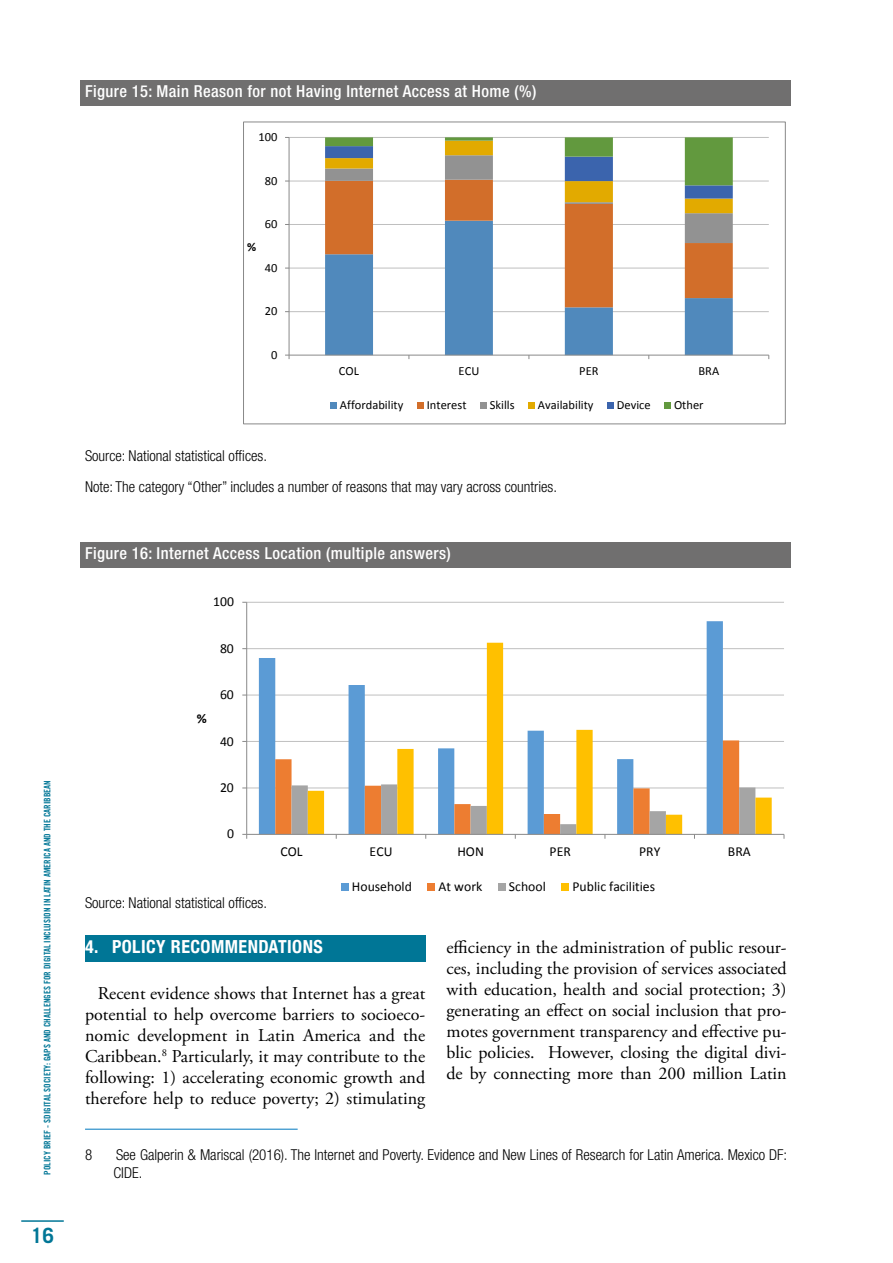
<style>
.page{position:relative;width:893px;height:1263px;background:#fff}
.page>*{position:absolute;margin:0;border:0;box-sizing:border-box;transform-origin:0 0}
.t1{font:700 21px "Trade Gothic";color:#007696}
.t2{font:18px/21px "Adobe Garamond Pro";color:#000;text-align:justify}
.t3{font:700 condensed 18px "Helvetica Neue LT Com";letter-spacing:.025em;color:#fff}
.t4{font:500 condensed 16.5px "Helvetica Neue LT Com";letter-spacing:.025em;color:#fff}
.t5{font:300 condensed 15px/18px "Helvetica Neue LT Com";color:#000}
.t6{font:13.65px "Calibri";color:#000}
.t7{font:700 13.65px "Calibri";color:#000}
.t8{font:12.45px "Calibri";color:#000}
.t9{font:700 12.45px "Calibri";color:#000}
.t10{font:9px "Trade Gothic Bold Cond Twenty";color:#007696}
</style>
<div class="page">
<hr style="left:21px;top:1220px;width:43px;height:2px;background:#007696">
<hr style="left:247px;top:788px;width:537px;height:1px;background:#bfbfbf">
<hr style="left:247px;top:741px;width:537px;height:1px;background:#bfbfbf">
<hr style="left:247px;top:695px;width:537px;height:1px;background:#bfbfbf">
<hr style="left:247px;top:648px;width:537px;height:1px;background:#bfbfbf">
<hr style="left:247px;top:602px;width:537px;height:1px;background:#bfbfbf">
<svg style="left:259px;top:621px;width:464px;height:213px"></svg>
<svg style="left:308px;top:643px;width:464px;height:191px"></svg>
<hr style="left:246px;top:602px;width:1px;height:232px;background:#898989">
<hr style="left:247px;top:834px;width:537px;height:1px;background:#898989">
<svg style="left:275px;top:740px;width:480px;height:99px"></svg>
<div style="left:341px;top:883px;width:8px;height:8px;background:#5b9bd5"></div>
<div style="left:428px;top:883px;width:7px;height:8px;background:#ed7d31"></div>
<div style="left:498px;top:883px;width:7px;height:8px;background:#a5a5a5"></div>
<div style="left:561px;top:883px;width:8px;height:8px;background:#ffc000"></div>
<hr style="left:289px;top:311px;width:480px;height:1px;background:#bfbfbf">
<hr style="left:289px;top:268px;width:480px;height:1px;background:#bfbfbf">
<hr style="left:289px;top:224px;width:480px;height:1px;background:#bfbfbf">
<hr style="left:289px;top:181px;width:480px;height:1px;background:#bfbfbf">
<hr style="left:289px;top:137px;width:480px;height:1px;background:#bfbfbf">
<svg style="left:325px;top:307px;width:408px;height:48px"></svg>
<svg style="left:325px;top:243px;width:408px;height:64px"></svg>
<svg style="left:325px;top:137px;width:408px;height:106px"></svg>
<hr style="left:289px;top:137px;width:1px;height:218px;background:#898989">
<hr style="left:289px;top:355px;width:480px;height:1px;background:#898989">
<div style="left:330px;top:402px;width:7px;height:6px;background:#5089bc"></div>
<div style="left:417px;top:402px;width:7px;height:6px;background:#d26e2a"></div>
<div style="left:480px;top:402px;width:7px;height:6px;background:#929292"></div>
<div style="left:528px;top:402px;width:7px;height:6px;background:#e2aa00"></div>
<div style="left:607px;top:402px;width:7px;height:6px;background:#3b64ad"></div>
<div style="left:664px;top:402px;width:7px;height:6px;background:#62993e"></div>
<div style="left:243px;top:122px;width:543px;height:302px;border:1px solid #898989"></div>
<div style="left:85px;top:935px;width:340px;height:27px;background:#007696"></div>
<hr style="left:85px;top:1129px;width:213px;height:1px;background:#0078bf">
<div style="left:81px;top:81px;width:710px;height:25px;background:#706f6f"></div>
<div style="left:81px;top:543px;width:710px;height:25px;background:#706f6f"></div>
<p class="t10" style="left:42px;top:1174px;width:396px;rotate:-90deg">POLICY BRIEF - SDIGITAL SOCIETY: GAPS AND CHALLENGES FOR DIGITAL INCLUSION IN LATIN AMERICA AND THE CARIBBEAN</p>
<p class="t1" style="left:31px;top:1223px;width:25px">16</p>
<p class="t4" style="left:85px;top:81px;width:453px">Figure 15: Main Reason for not Having Internet Access at Home (%)</p>
<p class="t8" style="left:258px;top:129px;width:21px">100</p>
<p class="t8" style="left:265px;top:173px;width:14px">80</p>
<p class="t9" style="left:247px;top:239px;width:11px">%</p>
<p class="t8" style="left:265px;top:216px;width:14px">60</p>
<p class="t8" style="left:265px;top:260px;width:14px">40</p>
<p class="t8" style="left:265px;top:303px;width:14px">20</p>
<p class="t8" style="left:271px;top:347px;width:8px">0</p>
<p class="t8" style="left:339px;top:363px;width:22px">COL</p>
<p class="t8" style="left:459px;top:363px;width:22px">ECU</p>
<p class="t8" style="left:579px;top:363px;width:21px">PER</p>
<p class="t8" style="left:698px;top:363px;width:22px">BRA</p>
<p class="t8" style="left:340px;top:397px;width:65px">Affordability</p>
<p class="t8" style="left:427px;top:397px;width:41px">Interest</p>
<p class="t8" style="left:490px;top:397px;width:26px">Skills</p>
<p class="t8" style="left:538px;top:397px;width:57px">Availability</p>
<p class="t8" style="left:617px;top:397px;width:35px">Device</p>
<p class="t8" style="left:674px;top:397px;width:31px">Other</p>
<p class="t5" style="left:85px;top:440px;width:473px;line-height:30.8px">Source: National statistical offices.<br>Note: The category “Other” includes a number of reasons that may vary across countries.</p>
<p class="t4" style="left:85px;top:543px;width:367px">Figure 16: Internet Access Location (multiple answers)</p>
<p class="t6" style="left:213px;top:593px;width:22px">100</p>
<p class="t6" style="left:220px;top:639px;width:15px">80</p>
<p class="t7" style="left:197px;top:710px;width:11px">%</p>
<p class="t6" style="left:220px;top:686px;width:15px">60</p>
<p class="t6" style="left:220px;top:732px;width:15px">40</p>
<p class="t6" style="left:220px;top:779px;width:15px">20</p>
<p class="t6" style="left:227px;top:825px;width:8px">0</p>
<p class="t5" style="left:85px;top:894px;width:183px">Source: National statistical offices.</p>
<p class="t6" style="left:280px;top:843px;width:24px">COL</p>
<p class="t6" style="left:370px;top:843px;width:24px">ECU</p>
<p class="t6" style="left:457px;top:843px;width:28px">HON</p>
<p class="t6" style="left:550px;top:843px;width:23px">PER</p>
<p class="t6" style="left:639px;top:843px;width:23px">PRY</p>
<p class="t6" style="left:728px;top:843px;width:24px">BRA</p>
<p class="t6" style="left:352px;top:878px;width:62px">Household</p>
<p class="t6" style="left:439px;top:878px;width:45px">At work</p>
<p class="t6" style="left:509px;top:878px;width:38px">School</p>
<p class="t6" style="left:572px;top:878px;width:84px">Public facilities</p>
<p class="t3" style="left:85px;top:935px;width:239px">4. POLICY RECOMMENDATIONS</p>
<p class="t2" style="left:85px;top:983px;width:342px;text-indent:13px">Recent evidence shows that Internet has a great potential to help overcome barriers to socioeco&shy;nomic development in Latin America and the Caribbean.<sup>8</sup> Particularly, it may contribute to the following: 1) accelerating economic growth and therefore help to reduce poverty; 2) stimulating</p>
<p class="t2" style="left:446px;top:937px;width:342px">efficiency in the administration of public resour&shy;ces, including the provision of services associated with education, health and social protection; 3) generating an effect on social inclusion that pro&shy;motes government transparency and effective pu&shy;blic policies. However, closing the digital divi&shy;de by connecting more than 200 million Latin</p>
<p class="t5" style="left:85px;top:1145px;width:9px">8</p>
<p class="t5" style="left:114px;top:1145px;width:675px">See Galperin &amp; Mariscal (2016). The Internet and Poverty. Evidence and New Lines of Research for Latin America. Mexico DF:<br>CIDE.</p>
</div>
